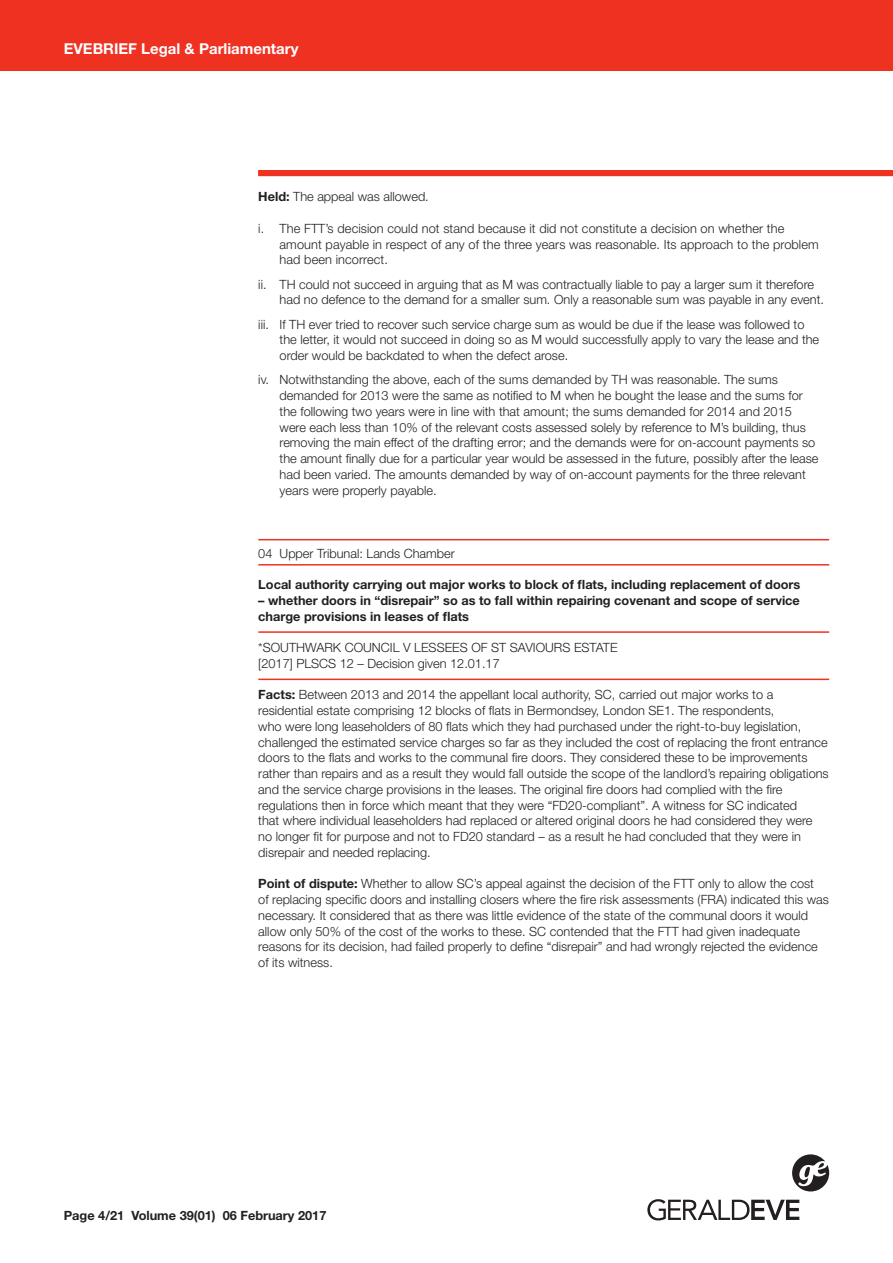
<style>
.page{position:relative;width:893px;height:1263px;background:#fff}
.page>*{position:absolute;margin:0;border:0;box-sizing:border-box;transform-origin:0 0}
.t1{font:700 15px "Helvetica Neue";color:#fff}
.WWW{font:300 12.75px/15.8px "Helvetica Neue";color:#231f20}
.PARA{font:300 12.75px/15.8px "Helvetica Neue";color:#231f20}
.BOLD_LINE{font:700 12.75px/15.8px "Helvetica Neue";color:#231f20}
.CAPS_LIGHT_LINE{font:300 12.75px "Helvetica Neue";color:#231f20}
.LIGHT_LINE{font:300 12.75px "Helvetica Neue";color:#231f20}
.s1{font-weight:700}
</style>
<div class="page">
<div style="left:0;top:0;width:893px;height:70px;background:#ef3122"></div>
<svg style="left:792px;top:1154px;width:37px;height:37px"></svg>
<svg style="left:647px;top:1199px;width:152px;height:21px"></svg>
<hr style="left:258px;top:539px;width:571px;height:1px;background:#ef3122">
<hr style="left:258px;top:564px;width:571px;height:2px;background:#ef3122">
<hr style="left:258px;top:631px;width:571px;height:2px;background:#ef3122">
<hr style="left:258px;top:679px;width:571px;height:1px;background:#ef3122">
<div style="left:258px;top:170px;width:635px;height:6px;background:#ef3122"></div>
<p class="t1" style="left:64px;top:40px;width:236px">EVEBRIEF Legal &amp; Parliamentary</p>
<p class="WWW" style="left:258px;top:189px;width:172px"><span class="s1">Held:</span> The appeal was allowed.</p>
<p class="PARA" style="left:280px;top:220px;width:541px;text-indent:-21px">i. The FTT’s decision could not stand because it did not constitute a decision on whether the amount payable in respect of any of the three years was reasonable. Its approach to the problem had been incorrect.</p>
<p class="PARA" style="left:280px;top:276px;width:546px;text-indent:-21px">ii. TH could not succeed in arguing that as M was contractually liable to pay a larger sum it therefore had no defence to the demand for a smaller sum. Only a reasonable sum was payable in any event.</p>
<p class="PARA" style="left:280px;top:316px;width:541px;text-indent:-21px">iii. If TH ever tried to recover such service charge sum as would be due if the lease was followed to the letter, it would not succeed in doing so as M would successfully apply to vary the lease and the order would be backdated to when the defect arose.</p>
<p class="PARA" style="left:280px;top:372px;width:540px;text-indent:-21px">iv. Notwithstanding the above, each of the sums demanded by TH was reasonable. The sums demanded for 2013 were the same as notified to M when he bought the lease and the sums for the following two years were in line with that amount; the sums demanded for 2014 and 2015 were each less than 10% of the relevant costs assessed solely by reference to M’s building, thus removing the main effect of the drafting error; and the demands were for on-account payments so the amount finally due for a particular year would be assessed in the future, possibly after the lease had been varied. The amounts demanded by way of on-account payments for the three relevant years were properly payable.</p>
<p class="LIGHT_LINE" style="left:258px;top:545px;width:198px">04 Upper Tribunal: Lands Chamber</p>
<p class="BOLD_LINE" style="left:258px;top:576px;width:544px">Local authority carrying out major works to block of flats, including replacement of doors</p>
<p class="BOLD_LINE" style="left:258px;top:592px;width:543px">– whether doors in “disrepair” so as to fall within repairing covenant and scope of service charge provisions in leases of flats</p>
<p class="WWW" style="left:258px;top:639px;width:361px">*SOUTHWARK COUNCIL V LESSEES OF ST SAVIOURS ESTATE</p>
<p class="CAPS_LIGHT_LINE" style="left:258px;top:656px;width:243px">[2017] PLSCS 12 – Decision given 12.01.17</p>
<p class="WWW" style="left:258px;top:687px;width:572px"><span class="s1">Facts:</span> Between 2013 and 2014 the appellant local authority, SC, carried out major works to a residential estate comprising 12 blocks of flats in Bermondsey, London SE1. The respondents,<br>who were long leaseholders of 80 flats which they had purchased under the right-to-buy legislation, challenged the estimated service charges so far as they included the cost of replacing the front entrance doors to the flats and works to the communal fire doors. They considered these to be improvements rather than repairs and as a result they would fall outside the scope of the landlord’s repairing obligations and the service charge provisions in the leases. The original fire doors had complied with the fire regulations then in force which meant that they were “FD20-compliant”. A witness for SC indicated<br>that where individual leaseholders had replaced or altered original doors he had considered they were no longer fit for purpose and not to FD20 standard – as a result he had concluded that they were in disrepair and needed replacing.</p>
<p class="WWW" style="left:258px;top:876px;width:572px"><span class="s1">Point of dispute:</span> Whether to allow SC’s appeal against the decision of the FTT only to allow the cost<br>of replacing specific doors and installing closers where the fire risk assessments (FRA) indicated this was necessary. It considered that as there was little evidence of the state of the communal doors it would allow only 50% of the cost of the works to these. SC contended that the FTT had given inadequate reasons for its decision, had failed properly to define “disrepair” and had wrongly rejected the evidence of its witness.</p>
<p class="BOLD_LINE" style="left:64px;top:1208px;width:264px">Page 4/21 Volume 39(01) 06 February 2017</p>
</div>
